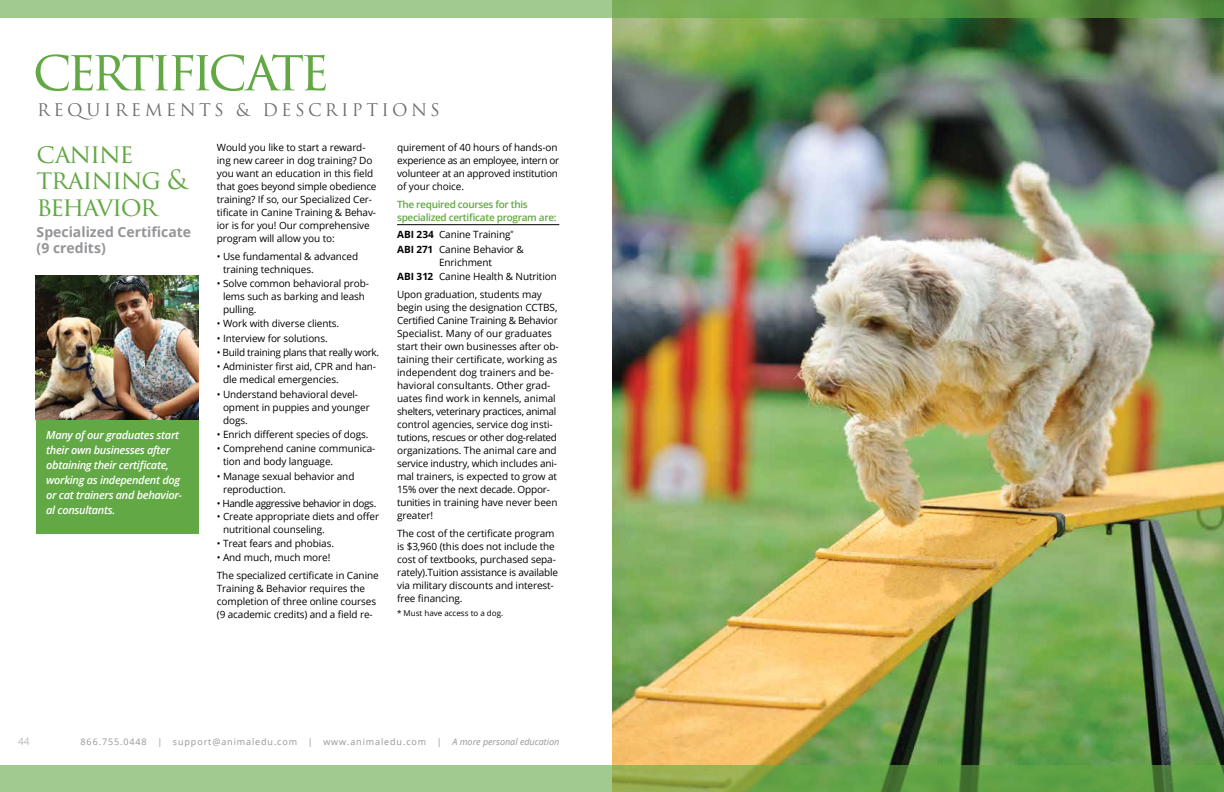
<style>
.page{position:relative;width:1224px;height:792px;background:#fff}
.page>*{position:absolute;margin:0;border:0;box-sizing:border-box;transform-origin:0 0}
.t1{font:55px "Trajan Pro 3";letter-spacing:-.09em;color:#62a844}
.t2{font:26px/26.5px "Trajan Pro 3";letter-spacing:-.05em;color:#62a844}
.t3{font:17px "Trajan Pro 3";letter-spacing:.2em;color:#6d6e71}
.t4{font:700 14px/16px "Open Sans";color:#939598}
.t5{font:italic 600 11px/15px "Open Sans";letter-spacing:-.03em;color:#fff}
.t6{font:italic 11px/15px "Open Sans";color:#fff}
.t7{font:10px/13px "Open Sans";letter-spacing:-.01em;color:#000}
.t8{font:600 10px/13px "Open Sans";letter-spacing:-.03em;color:#62a844}
.t9{font:10px "Open Sans";letter-spacing:-.03em;color:#000}
.t10{font:10px "Open Sans";letter-spacing:-.04em;color:#000}
.t11{font:300 10px "Open Sans";color:#939598}
.t12{font:9px "Open Sans";letter-spacing:.1em;color:#939598}
.t13{font:8px "Open Sans";color:#000}
.s1{font-weight:700}
.s2{font-style:italic}
</style>
<div class="page">
<hr style="left:397px;top:224px;width:162px;height:1px;background:#000">
<img style="left:612px;top:18px;width:612px;height:747px">
<svg style="left:0;top:765px;width:1224px;height:27px;background:#85b469"></svg>
<svg style="left:0;top:0;width:1224px;height:18px;background:#82b36b"></svg>
<div style="left:36px;top:420px;width:162px;height:114px;background:#62a844"></div>
<img style="left:36px;top:276px;width:162px;height:144px">
<h1 class="t1" style="left:33px;top:33px;width:298px">certificate</h1>
<h3 class="t3" style="left:37px;top:98px;width:404px">REQUIREMENTS &amp; DESCRIPTIONS</h3>
<h2 class="t2" style="left:37px;top:142px;width:153px">canine training &amp; behavior</h2>
<h3 class="t4" style="left:37px;top:223px;width:156px">Specialized Certificate (9 credits)</h3>
<p class="t6" style="left:47px;top:426px;width:138px">Therapy and therapy assis&shy;tant positions are projected to grow much faster than average for the next decade, by over 27%.</p>
<p class="t5" style="left:46px;top:428px;width:137px">Many of our graduates start their own businesses after obtaining their certificate, working as independent dog or cat trainers and behavior&shy;al consultants.</p>
<p class="t7" style="left:217px;top:141px;width:161px">Would you like to start a reward&shy;ing new career in dog training? Do you want an education in this field that goes beyond simple obedience training? If so, our Specialized Cer&shy;tificate in Canine Training &amp; Behav&shy;ior is for you! Our comprehensive program will allow you to:</p>
<p class="t7" style="left:223px;top:249px;width:137px;text-indent:-6px">• Use fundamental &amp; advanced training techniques.</p>
<p class="t7" style="left:223px;top:277px;width:148px;text-indent:-6px">• Solve common behavioral prob&shy;lems such as barking and leash pulling.</p>
<p class="t7" style="left:217px;top:317px;width:124px">• Work with diverse clients.</p>
<p class="t7" style="left:217px;top:331px;width:112px">• Interview for solutions.</p>
<p class="t9" style="left:217px;top:346px;width:164px">• Build training plans that really work.</p>
<p class="t7" style="left:223px;top:360px;width:155px;text-indent:-6px">• Administer first aid, CPR and han&shy;dle medical emergencies.</p>
<p class="t7" style="left:223px;top:387px;width:148px;text-indent:-6px">• Understand behavioral devel&shy;opment in puppies and younger dogs.</p>
<p class="t7" style="left:217px;top:428px;width:153px">• Enrich different species of dogs.</p>
<p class="t7" style="left:223px;top:442px;width:154px;text-indent:-6px">• Comprehend canine communica&shy;tion and body language.</p>
<p class="t7" style="left:223px;top:469px;width:133px;text-indent:-6px">• Manage sexual behavior and reproduction.</p>
<p class="t10" style="left:217px;top:496px;width:161px">• Handle aggressive behavior in dogs.</p>
<p class="t7" style="left:223px;top:509px;width:158px;text-indent:-6px">• Create appropriate diets and offer nutritional counseling.</p>
<p class="t7" style="left:217px;top:537px;width:119px">• Treat fears and phobias.</p>
<p class="t7" style="left:217px;top:549px;width:163px;line-height:17.5px">• And much, much more!<br>The specialized certificate in Canine</p>
<p class="t7" style="left:217px;top:582px;width:161px">Training &amp; Behavior requires the completion of three online courses (9 academic credits) and a field re-</p>
<p class="t7" style="left:397px;top:141px;width:164px">quirement of 40 hours of hands-on experience as an employee, intern or volunteer at an approved institution of your choice.</p>
<p class="t8" style="left:397px;top:197px;width:161px">The required courses for this specialized certificate program are:</p>
<p class="t7" style="left:397px;top:227px;width:128px;line-height:14.4px"><span class="s1">ABI 234</span> Canine Training<sup>*<br></sup><span class="s1">ABI 271</span> Canine Behavior &amp;</p>
<p class="t7" style="left:397px;top:255px;width:161px;line-height:14.4px;text-indent:42px">Enrichment<br><span class="s1">ABI 312</span> Canine Health &amp; Nutrition</p>
<p class="t7" style="left:397px;top:287px;width:163px">Upon graduation, students may begin using the designation CCTBS, Certified Canine Training &amp; Behavior Specialist. Many of our graduates start their own businesses after ob&shy;taining their certificate, working as independent dog trainers and be&shy;havioral consultants. Other grad&shy;uates find work in kennels, animal shelters, veterinary practices, animal control agencies, service dog insti&shy;tutions, rescues or other dog-related organizations. The animal care and service industry, which includes ani&shy;mal trainers, is expected to grow at 15% over the next decade. Oppor&shy;tunities in training have never been greater!</p>
<p class="t7" style="left:397px;top:527px;width:162px">The cost of the certificate program is $3,960 (this does not include the cost of textbooks, purchased sepa&shy;rately).Tuition assistance is available via military discounts and interest&shy;free financing.</p>
<p class="t13" style="left:397px;top:608px;width:108px">* Must have access to a dog.</p>
<p class="t11" style="left:18px;top:735px;width:13px">44</p>
<p class="t12" style="left:81px;top:736px;width:480px">866.755.0448 | support@animaledu.com | www.animaledu.com | <span class="s2">A more personal education</span></p>
</div>
